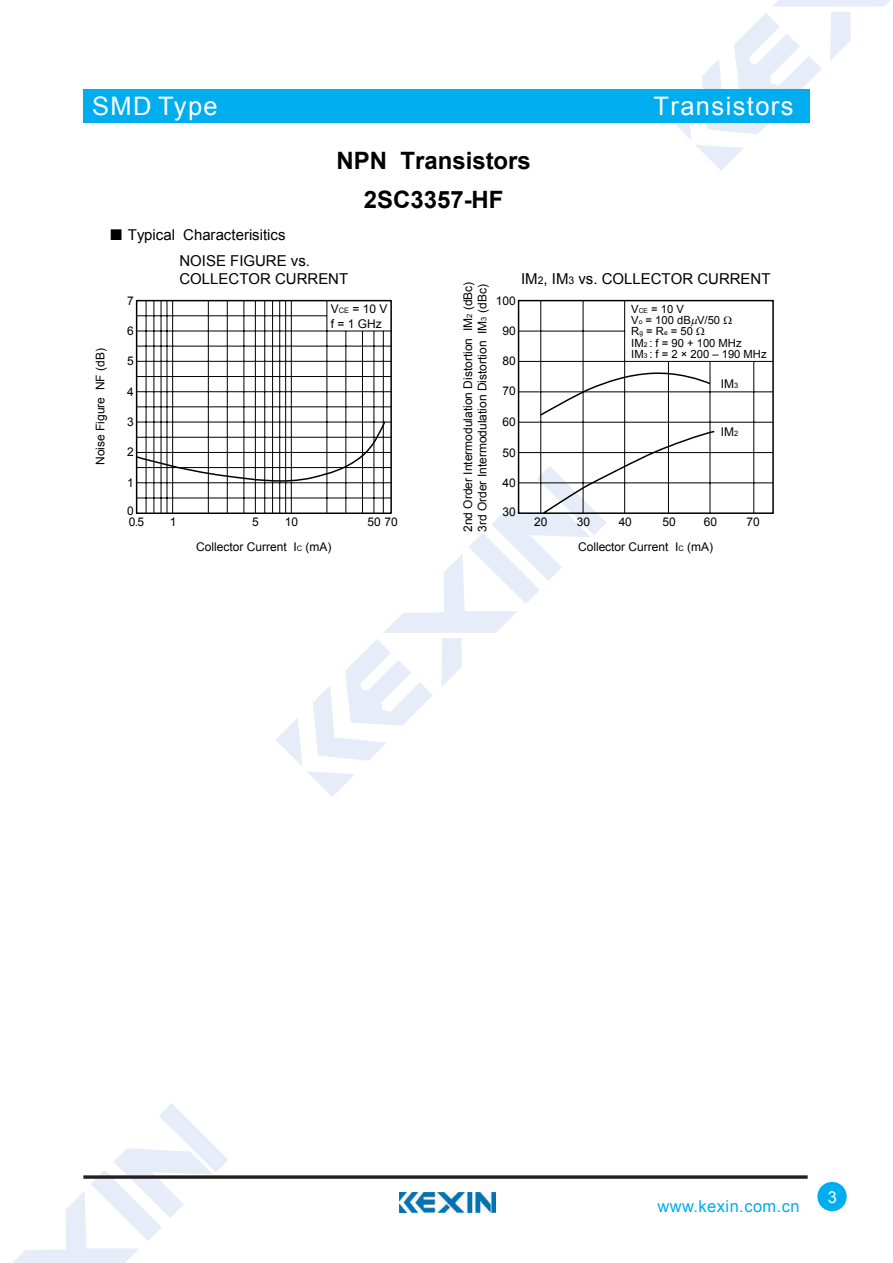
<style>
.page{position:relative;width:893px;height:1263px;background:#fff}
.page>*{position:absolute;margin:0;border:0;box-sizing:border-box;transform-origin:0 0}
.t1{font:25.5px "Arial";letter-spacing:.055em;color:#fff}
.t2{font:700 24px/39.3px "Arial";color:#000;text-align:center}
.t3{font:16.5px "Arial";letter-spacing:.025em;color:#00adef}
.t4{font:16.5px "Arial";color:#fff}
.t5{font:15px/18px "Arial";color:#000}
.t6{font:12px/14.2px "Arial";color:#000}
.t7{font:11.25px/11.2px "Arial";color:#000}
.s1{font-family:"Sim Sun"}
.s2{font-size:7.5px}
.s3{font-size:10.5px}
.s4{font-size:6.75px}
</style>
<div class="page">
<svg style="left:674px;top:0;width:216px;height:170px"></svg>
<svg style="left:13px;top:1103px;width:215px;height:160px"></svg>
<div style="left:83px;top:89px;width:726px;height:34px;background:#00adef"></div>
<svg style="left:83px;top:1175px;width:725px;height:4px;background:#433f40"></svg>
<div style="left:817px;top:1182px;width:30px;height:29px;background:#00adef;border-radius:50%"></div>
<img style="left:400px;top:1193px;width:95px;height:20px">
<svg style="left:517px;top:299px;width:257px;height:215px"></svg>
<hr style="left:518px;top:483px;width:255px;height:1px;background:#000">
<hr style="left:518px;top:452px;width:255px;height:1px;background:#000">
<hr style="left:518px;top:391px;width:255px;height:1px;background:#000">
<hr style="left:518px;top:422px;width:255px;height:1px;background:#000">
<hr style="left:518px;top:361px;width:255px;height:1px;background:#000">
<hr style="left:519px;top:331px;width:105px;height:1px;background:#000">
<hr style="left:540px;top:301px;width:1px;height:212px;background:#000">
<hr style="left:583px;top:301px;width:1px;height:212px;background:#000">
<hr style="left:624px;top:301px;width:1px;height:212px;background:#000">
<hr style="left:668px;top:361px;width:1px;height:152px;background:#000">
<hr style="left:710px;top:361px;width:1px;height:152px;background:#000">
<hr style="left:753px;top:361px;width:1px;height:152px;background:#000">
<svg style="left:135px;top:420px;width:471px;height:377px"></svg>
<hr style="left:137px;top:346px;width:254px;height:1px;background:#000">
<hr style="left:137px;top:331px;width:254px;height:1px;background:#000">
<hr style="left:137px;top:315px;width:190px;height:1px;background:#000">
<hr style="left:137px;top:376px;width:254px;height:1px;background:#000">
<hr style="left:137px;top:361px;width:254px;height:1px;background:#000">
<hr style="left:137px;top:422px;width:254px;height:1px;background:#000">
<hr style="left:137px;top:406px;width:254px;height:1px;background:#000">
<hr style="left:137px;top:391px;width:254px;height:1px;background:#000">
<hr style="left:137px;top:467px;width:254px;height:1px;background:#000">
<hr style="left:137px;top:452px;width:254px;height:1px;background:#000">
<hr style="left:137px;top:437px;width:254px;height:1px;background:#000">
<hr style="left:137px;top:498px;width:254px;height:1px;background:#000">
<hr style="left:137px;top:482px;width:254px;height:1px;background:#000">
<hr style="left:291px;top:301px;width:1px;height:212px;background:#000">
<hr style="left:285px;top:301px;width:1px;height:212px;background:#000">
<hr style="left:279px;top:300px;width:1px;height:213px;background:#000">
<hr style="left:272px;top:301px;width:1px;height:212px;background:#000">
<hr style="left:264px;top:301px;width:1px;height:212px;background:#000">
<hr style="left:255px;top:301px;width:1px;height:212px;background:#000">
<hr style="left:172px;top:301px;width:1px;height:212px;background:#000">
<hr style="left:167px;top:301px;width:1px;height:212px;background:#000">
<hr style="left:161px;top:301px;width:1px;height:212px;background:#000">
<hr style="left:154px;top:301px;width:1px;height:212px;background:#000">
<hr style="left:146px;top:301px;width:1px;height:212px;background:#000">
<hr style="left:243px;top:301px;width:1px;height:212px;background:#000">
<hr style="left:227px;top:300px;width:1px;height:213px;background:#000">
<hr style="left:208px;top:301px;width:1px;height:212px;background:#000">
<hr style="left:383px;top:331px;width:1px;height:182px;background:#000">
<hr style="left:373px;top:331px;width:1px;height:182px;background:#000">
<hr style="left:362px;top:331px;width:1px;height:182px;background:#000">
<hr style="left:345px;top:331px;width:1px;height:182px;background:#000">
<hr style="left:326px;top:301px;width:1px;height:212px;background:#000">
<svg style="left:724px;top:316px;width:8px;height:8px"></svg>
<svg style="left:691px;top:319px;width:13px;height:16px"></svg>
<h1 class="t1" style="left:92px;top:89px;width:127px">SMD Type</h1>
<p class="t5" style="left:109px;top:226px;width:178px"><span class="s1">■</span> Typical Characterisitics</p>
<h2 class="t2" style="left:336px;top:141px;width:196px">NPN Transistors<br>2SC3357-HF</h2>
<h1 class="t1" style="left:654px;top:89px;width:141px">Transistors</h1>
<p class="t6" style="left:93px;top:465px;width:118px;rotate:-90deg">Noise Figure NF (dB)</p>
<p class="t6" style="left:127px;top:293px;width:8px">7</p>
<p class="t6" style="left:127px;top:324px;width:8px">6</p>
<p class="t6" style="left:127px;top:354px;width:8px">5</p>
<p class="t6" style="left:127px;top:385px;width:8px">4</p>
<p class="t6" style="left:127px;top:414px;width:8px">3</p>
<p class="t6" style="left:127px;top:445px;width:8px">2</p>
<p class="t6" style="left:127px;top:476px;width:8px">1</p>
<p class="t6" style="left:127px;top:504px;width:8px">0</p>
<p class="t5" style="left:179px;top:252px;width:170px">NOISE FIGURE vs.<br>COLLECTOR CURRENT</p>
<p class="t6" style="left:331px;top:302px;width:58px">V<span class="s2">CE</span> = 10 V f = 1 GHz</p>
<p class="t6" style="left:129px;top:515px;width:17px">0.5</p>
<p class="t6" style="left:170px;top:515px;width:8px">1</p>
<p class="t6" style="left:252px;top:515px;width:8px">5</p>
<p class="t6" style="left:285px;top:515px;width:15px">10</p>
<p class="t6" style="left:367px;top:515px;width:32px">50 70</p>
<p class="t6" style="left:196px;top:539px;width:137px">Collector Current I<span class="s2">C</span> (mA)</p>
<p class="t6" style="left:461px;top:532px;width:252px;rotate:-90deg">2nd Order Intermodulation Distortion IM<span class="s2">2</span> (dBc)<br>3rd Order Intermodulation Distortion IM<span class="s2">3</span> (dBc)</p>
<p class="t5" style="left:521px;top:270px;width:251px">IM<span class="s3">2</span>, IM<span class="s3">3</span> vs. COLLECTOR CURRENT</p>
<p class="t6" style="left:496px;top:293px;width:21px">100</p>
<p class="t6" style="left:502px;top:324px;width:15px">90</p>
<p class="t6" style="left:502px;top:354px;width:15px">80</p>
<p class="t6" style="left:502px;top:384px;width:15px">70</p>
<p class="t6" style="left:502px;top:415px;width:15px">60</p>
<p class="t6" style="left:502px;top:446px;width:15px">50</p>
<p class="t6" style="left:502px;top:476px;width:15px">40</p>
<p class="t6" style="left:502px;top:504px;width:15px">30</p>
<p class="t7" style="left:631px;top:303px;width:137px">V<span class="s4">CE</span> = 10 V<br>V<span class="s4">o</span> = 100 dB V/50<br>R<span class="s4">g</span> = R<span class="s4">e</span> = 50<br>IM<span class="s4">2</span> : f = 90 + 100 MHz<br>IM<span class="s4">3</span> : f = 2 × 200 – 190 MHz</p>
<p class="t6" style="left:721px;top:377px;width:19px">IM<span class="s2">3</span></p>
<p class="t6" style="left:721px;top:425px;width:19px">IM<span class="s2">2</span></p>
<p class="t6" style="left:534px;top:515px;width:15px">20</p>
<p class="t6" style="left:577px;top:515px;width:15px">30</p>
<p class="t6" style="left:619px;top:515px;width:15px">40</p>
<p class="t6" style="left:663px;top:515px;width:15px">50</p>
<p class="t6" style="left:704px;top:515px;width:15px">60</p>
<p class="t6" style="left:746px;top:515px;width:15px">70</p>
<p class="t6" style="left:578px;top:540px;width:137px">Collector Current I<span class="s2">C</span> (mA)</p>
<h3 class="t3" style="left:657px;top:1196px;width:144px">www.kexin.com.cn</h3>
<h3 class="t4" style="left:828px;top:1186px;width:11px">3</h3>
</div>
